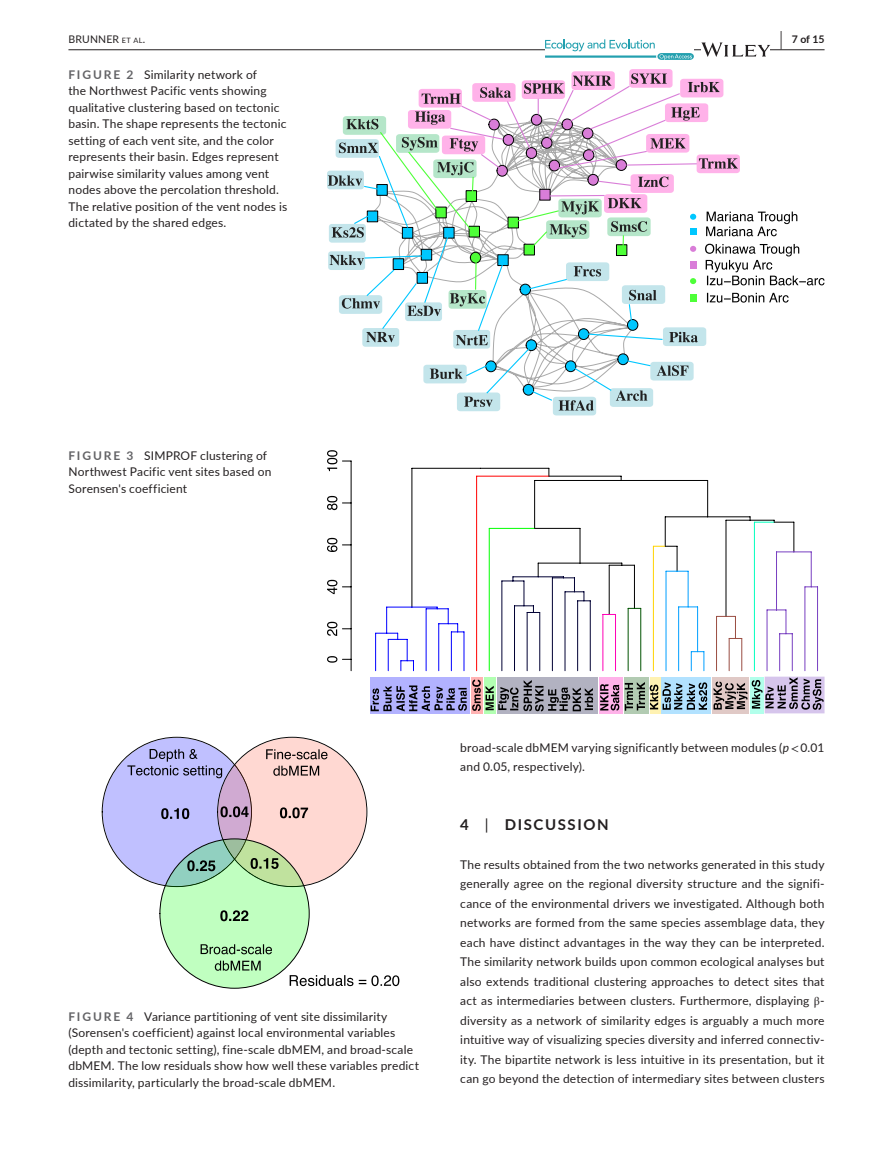
<style>
.page{position:relative;width:893px;height:1174px;background:#fff}
.page>*{position:absolute;margin:0;border:0;box-sizing:border-box;transform-origin:0 0}
.t1{font:700 15px "Lato";letter-spacing:.11em;color:#231f20}
.t2{font:12px/16.5px "Lato";letter-spacing:.015em;color:#231f20}
.t3{font:10.5px "Lato";letter-spacing:.02em;color:#231f20}
.t4{font:700 10.5px "Lato";color:#231f20}
.s1{font-size:7.35px}
.s2{font-size:19.5px}
.s3{font-weight:700;color:#636366}
.s4{font-style:italic}
.s5{font-family:"STIX"}
.s6{font-weight:400}
</style>
<div class="page">
<hr style="left:68px;top:49px;width:756px;height:1px;background:#231f20">
<svg style="left:545px;top:39px;width:149px;height:21px"></svg>
<svg style="left:701px;top:42px;width:69px;height:15px"></svg>
<svg style="left:327px;top:69px;width:497px;height:346px"></svg>
<div style="left:497px;top:676px;width:100px;height:37px;background:#b2b2c1"></div>
<div style="left:599px;top:676px;width:23px;height:37px;background:#ffb2e9"></div>
<div style="left:624px;top:676px;width:24px;height:37px;background:#b2cbb2"></div>
<div style="left:650px;top:676px;width:10px;height:37px;background:#fff2b2"></div>
<div style="left:662px;top:676px;width:49px;height:37px;background:#b2e2ff"></div>
<div style="left:712px;top:676px;width:37px;height:37px;background:#e0c9c6"></div>
<div style="left:750px;top:676px;width:13px;height:37px;background:#b2ffeb"></div>
<div style="left:765px;top:676px;width:59px;height:37px;background:#d6c5ec"></div>
<div style="left:370px;top:676px;width:100px;height:37px;background:#b2b2ff"></div>
<div style="left:484px;top:676px;width:12px;height:37px;background:#b2ffb2"></div>
<div style="left:471px;top:676px;width:12px;height:37px;background:#ffb2b2"></div>
<hr style="left:351px;top:461px;width:1px;height:209px;background:#000">
<svg style="left:327px;top:656px;width:24px;height:6px"></svg>
<svg style="left:327px;top:622px;width:24px;height:14px"></svg>
<svg style="left:327px;top:580px;width:24px;height:14px"></svg>
<svg style="left:327px;top:538px;width:24px;height:14px"></svg>
<svg style="left:327px;top:496px;width:24px;height:14px"></svg>
<svg style="left:327px;top:450px;width:24px;height:21px"></svg>
<hr style="left:412px;top:468px;width:68px;height:1px;background:#000">
<hr style="left:411px;top:468px;width:1px;height:139px;background:#000">
<hr style="left:480px;top:468px;width:69px;height:1px;background:#000">
<hr style="left:375px;top:633px;width:1px;height:37px;background:#00f">
<svg style="left:376px;top:606px;width:88px;height:64px"></svg>
<hr style="left:464px;top:632px;width:1px;height:38px;background:#00f">
<hr style="left:477px;top:476px;width:72px;height:1px;background:#f00">
<hr style="left:476px;top:476px;width:1px;height:194px;background:#f00">
<hr style="left:549px;top:476px;width:72px;height:1px;background:#000">
<hr style="left:535px;top:480px;width:86px;height:1px;background:#000">
<hr style="left:534px;top:480px;width:1px;height:48px;background:#000">
<hr style="left:621px;top:480px;width:87px;height:1px;background:#000">
<hr style="left:707px;top:480px;width:1px;height:37px;background:#000">
<hr style="left:489px;top:528px;width:46px;height:1px;background:#0f0">
<hr style="left:489px;top:528px;width:1px;height:142px;background:#0f0">
<hr style="left:535px;top:528px;width:45px;height:1px;background:#000">
<hr style="left:580px;top:528px;width:1px;height:35px;background:#000">
<hr style="left:538px;top:562px;width:42px;height:1px;background:#000">
<hr style="left:580px;top:562px;width:42px;height:1px;background:#000">
<hr style="left:501px;top:581px;width:1px;height:89px;background:#003">
<hr style="left:514px;top:606px;width:1px;height:64px;background:#003">
<hr style="left:527px;top:612px;width:1px;height:58px;background:#003">
<hr style="left:539px;top:612px;width:1px;height:58px;background:#003">
<hr style="left:552px;top:578px;width:1px;height:92px;background:#003">
<hr style="left:565px;top:592px;width:1px;height:78px;background:#003">
<hr style="left:577px;top:601px;width:1px;height:69px;background:#003">
<svg style="left:502px;top:563px;width:88px;height:50px"></svg>
<hr style="left:590px;top:601px;width:1px;height:69px;background:#003">
<svg style="left:371px;top:679px;width:222px;height:32px"></svg>
<hr style="left:609px;top:565px;width:1px;height:49px;background:#000">
<svg style="left:609px;top:563px;width:25px;height:3px"></svg>
<hr style="left:634px;top:565px;width:1px;height:43px;background:#000">
<hr style="left:602px;top:614px;width:1px;height:56px;background:#ff00b6">
<svg style="left:603px;top:614px;width:12px;height:1px"></svg>
<hr style="left:615px;top:614px;width:1px;height:56px;background:#ff00b6">
<svg style="left:600px;top:684px;width:19px;height:26px"></svg>
<hr style="left:628px;top:608px;width:1px;height:62px;background:#005300">
<hr style="left:640px;top:608px;width:1px;height:62px;background:#005300">
<hr style="left:665px;top:516px;width:43px;height:1px;background:#000">
<hr style="left:708px;top:516px;width:42px;height:1px;background:#000">
<hr style="left:653px;top:546px;width:1px;height:124px;background:#ffd300">
<hr style="left:666px;top:571px;width:1px;height:99px;background:#009fff">
<svg style="left:653px;top:517px;width:35px;height:55px"></svg>
<hr style="left:688px;top:571px;width:1px;height:36px;background:#009fff">
<hr style="left:678px;top:607px;width:1px;height:63px;background:#009fff">
<svg style="left:679px;top:606px;width:19px;height:1px"></svg>
<hr style="left:697px;top:607px;width:1px;height:44px;background:#009fff">
<svg style="left:691px;top:651px;width:13px;height:19px"></svg>
<svg style="left:625px;top:682px;width:82px;height:28px"></svg>
<hr style="left:726px;top:520px;width:1px;height:96px;background:#000">
<hr style="left:716px;top:616px;width:1px;height:54px;background:#9a4d42">
<hr style="left:729px;top:638px;width:1px;height:32px;background:#9a4d42">
<svg style="left:717px;top:616px;width:24px;height:23px"></svg>
<hr style="left:741px;top:638px;width:1px;height:32px;background:#9a4d42">
<hr style="left:754px;top:522px;width:1px;height:148px;background:#00ffbe">
<svg style="left:726px;top:517px;width:68px;height:6px"></svg>
<hr style="left:793px;top:522px;width:1px;height:30px;background:#000">
<hr style="left:776px;top:552px;width:1px;height:58px;background:#783fc1">
<svg style="left:776px;top:551px;width:35px;height:1px"></svg>
<hr style="left:811px;top:552px;width:1px;height:35px;background:#783fc1">
<hr style="left:767px;top:610px;width:1px;height:60px;background:#783fc1">
<hr style="left:779px;top:633px;width:1px;height:37px;background:#783fc1">
<svg style="left:767px;top:609px;width:25px;height:25px"></svg>
<hr style="left:792px;top:633px;width:1px;height:37px;background:#783fc1">
<hr style="left:804px;top:587px;width:1px;height:83px;background:#783fc1">
<hr style="left:817px;top:587px;width:1px;height:83px;background:#783fc1">
<svg style="left:714px;top:677px;width:110px;height:33px"></svg>
<svg style="left:102px;top:737px;width:297px;height:251px"></svg>
<p class="t3" style="left:68px;top:31px;width:78px">BRUNNER <span class="s1">et al</span>.</p>
<p class="t4" style="left:780px;top:31px;width:46px"><span class="s2">|</span> 7 of 15</p>
<p class="t2" style="left:68px;top:66px;width:220px"><span class="s3">FIGURE 2</span> Similarity network of<br>the Northwest Pacific vents showing qualitative clustering based on tectonic basin. The shape represents the tectonic setting of each vent site, and the color represents their basin. Edges represent pairwise similarity values among vent nodes above the percolation threshold.<br>The relative position of the vent nodes is dictated by the shared edges.</p>
<p class="t2" style="left:68px;top:447px;width:204px"><span class="s3">FIGURE 3</span> SIMPROF clustering of<br>Northwest Pacific vent sites based on<br>Sorensen's coefficient</p>
<p class="t2" style="left:68px;top:1007px;width:352px"><span class="s3">FIGURE 4</span> Variance partitioning of vent site dissimilarity (Sorensen's coefficient) against local environmental variables (depth and tectonic setting), fine-scale dbMEM, and broad-scale dbMEM. The low residuals show how well these variables predict dissimilarity, particularly the broad-scale dbMEM.</p>
<p class="t2" style="left:460px;top:737px;width:366px;line-height:19.5px">broad-scale dbMEM varying significantly between modules (<span class="s4">p</span><span class="s5">&lt;</span> 0.01 and 0.05, respectively).</p>
<p class="t1" style="left:460px;top:813px;width:150px">4 <span class="s6">|</span> DISCUSSION</p>
<p class="t2" style="left:460px;top:854px;width:366px;line-height:19.5px;text-align:justify">The results obtained from the two networks generated in this study generally agree on the regional diversity structure and the signifi&shy;cance of the environmental drivers we investigated. Although both networks are formed from the same species assemblage data, they each have distinct advantages in the way they can be interpreted.<br>The similarity network builds upon common ecological analyses but also extends traditional clustering approaches to detect sites that act as intermediaries between clusters. Furthermore, displaying <span class="s5">β&shy;</span>diversity as a network of similarity edges is arguably a much more intuitive way of visualizing species diversity and inferred connectiv&shy;ity. The bipartite network is less intuitive in its presentation, but it can go beyond the detection of intermediary sites between clusters</p>
</div>
